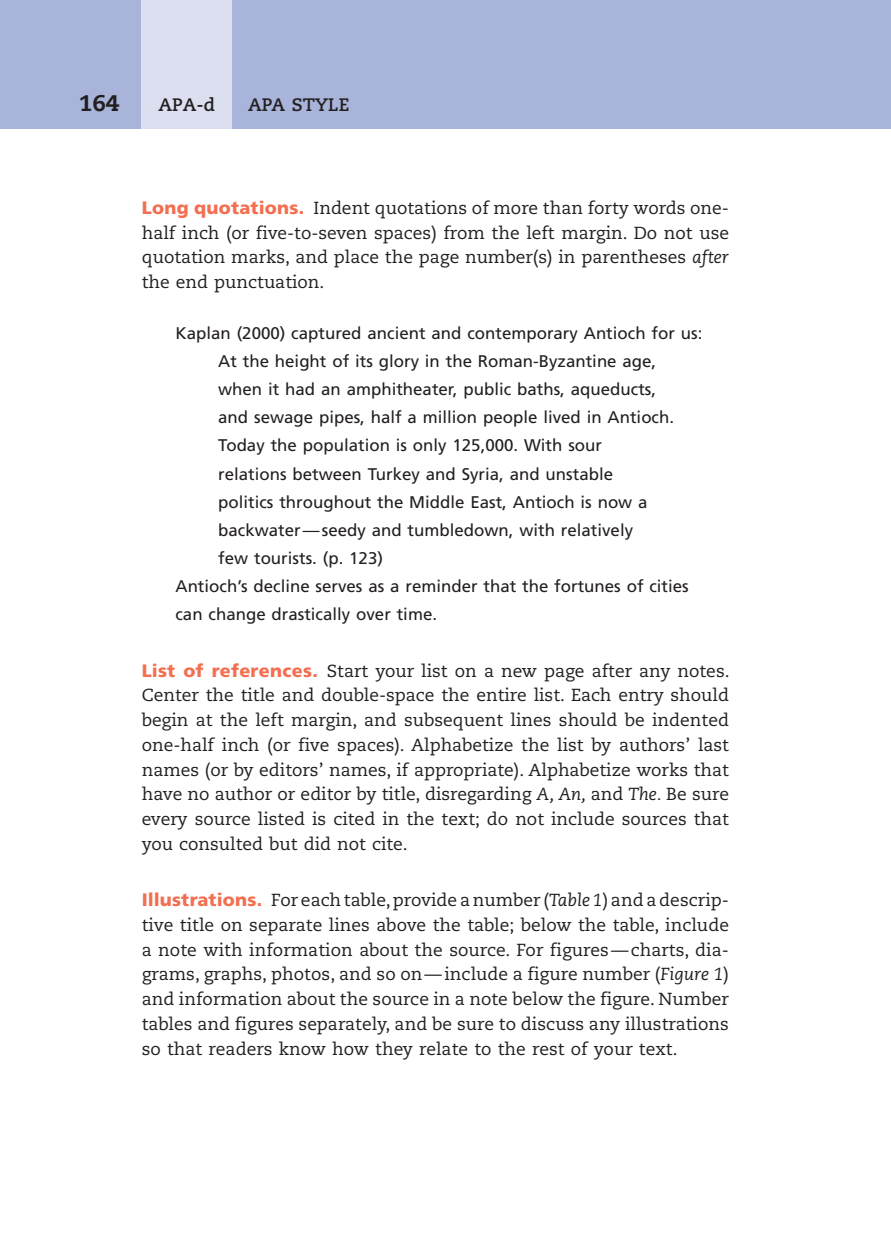
<style>
.page{position:relative;width:891px;height:1236px;background:#fff}
.page>*{position:absolute;margin:0;border:0;box-sizing:border-box;transform-origin:0 0}
.t1{font:800 22.5px "Caecilia LT Std";color:#231f20}
.t2{font:700 18px "Caecilia LT Std";color:#231f20}
.t3{font:17.55px/24.8px "Caecilia LT Std";color:#231f20;text-align:justify}
.t4{font:16.88px "Frutiger LT Std";color:#231f20}
.s1{font-family:"Frutiger LT Std";font-weight:900;font-size:18px;color:#f36f51}
.s2{font-style:italic}
</style>
<div class="page">
<div style="left:0;top:0;width:891px;height:128px;background:#a9b4da"></div>
<div style="left:142px;top:0;width:90px;height:128px;background:#dbdff0"></div>
<p class="t1" style="left:79px;top:89px;width:41px">164</p>
<p class="t2" style="left:158px;top:94px;width:58px">APA-d</p>
<p class="t2" style="left:248px;top:94px;width:80px">APA STYLE</p>
<p class="t3" style="left:142px;top:196px;width:589px"><span class="s1">Long quotations.</span> Indent quotations of more than forty words one&shy;half inch (or five-to-seven spaces) from the left margin. Do not use quotation marks, and place the page number(s) in parentheses <span class="s2">after </span>the end punctuation.</p>
<p class="t4" style="left:175px;top:323px;width:528px">Kaplan (2000) captured ancient and contemporary Antioch for us:</p>
<p class="t4" style="left:218px;top:351px;width:440px">At the height of its glory in the Roman-Byzantine age,</p>
<p class="t4" style="left:218px;top:379px;width:439px">when it had an amphitheater, public baths, aqueducts,</p>
<p class="t4" style="left:218px;top:407px;width:457px">and sewage pipes, half a million people lived in Antioch.</p>
<p class="t4" style="left:218px;top:435px;width:385px">Today the population is only 125,000. With sour</p>
<p class="t4" style="left:218px;top:463px;width:396px">relations between Turkey and Syria, and unstable</p>
<p class="t4" style="left:218px;top:492px;width:431px">politics throughout the Middle East, Antioch is now a</p>
<p class="t4" style="left:218px;top:520px;width:416px">backwater—seedy and tumbledown, with relatively</p>
<p class="t4" style="left:218px;top:548px;width:166px">few tourists. (p. 123)</p>
<p class="t4" style="left:175px;top:576px;width:515px">Antioch’s decline serves as a reminder that the fortunes of cities</p>
<p class="t4" style="left:175px;top:604px;width:263px">can change drastically over time.</p>
<p class="t3" style="left:142px;top:658px;width:589px"><span class="s1">List of references.</span> Start your list on a new page after any notes.<br>Center the title and double-space the entire list. Each entry should begin at the left margin, and subsequent lines should be indented one-half inch (or five spaces). Alphabetize the list by authors’ last names (or by editors’ names, if appropriate). Alphabetize works that have no author or editor by title, disregarding <span class="s2">A, An,</span> and <span class="s2">The.</span> Be sure every source listed is cited in the text; do not include sources that you consulted but did not cite.</p>
<p class="t3" style="left:142px;top:887px;width:589px"><span class="s1">Illustrations.</span> For each table, provide a number (<span class="s2">Table 1</span>) and a descrip&shy;tive title on separate lines above the table; below the table, include a note with information about the source. For figures—charts, dia&shy;grams, graphs, photos, and so on—include a figure number (<span class="s2">Figure 1</span>) and information about the source in a note below the figure. Number tables and figures separately, and be sure to discuss any illustrations so that readers know how they relate to the rest of your text.</p>
</div>
